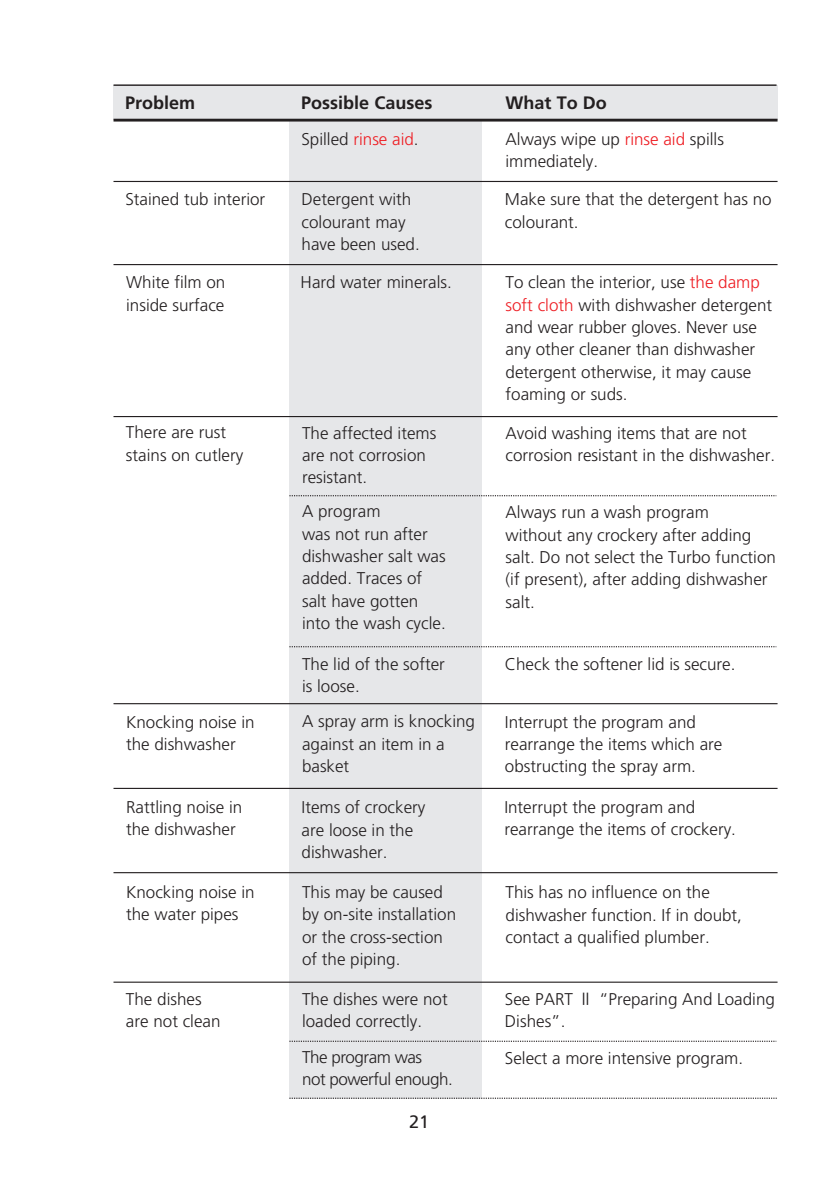
<style>
.page{position:relative;width:840px;height:1191px;background:#fff}
.page>*{position:absolute;margin:0;border:0;box-sizing:border-box;transform-origin:0 0}
.t1{font:300 18px "Frutiger CE";color:#231f20}
.t2{font:18px "Frutiger LT";color:#231f20}
.t3{font:300 17px/22.4px "Frutiger CE";color:#231f20}
.t4{font:300 17px/22.4px "Frutiger CE";letter-spacing:-.03em;color:#231f20}
.s1{color:#ee1d23}
.s2{font-family:"FZYTK GBK1 0";font-weight:400}
</style>
<div class="page">
<div style="left:113px;top:85px;width:664px;height:35px;background:#e6e7e9"></div>
<div style="left:289px;top:85px;width:192px;height:1013px;background:#e6e7e9"></div>
<hr style="left:113px;top:264px;width:664px;height:1px;background:#231f20">
<hr style="left:113px;top:416px;width:664px;height:1px;background:#231f20">
<svg style="left:289px;top:495px;width:486px;height:1px"></svg>
<svg style="left:289px;top:646px;width:486px;height:1px"></svg>
<hr style="left:113px;top:84px;width:663px;height:2px;background:#231f20">
<hr style="left:113px;top:119px;width:664px;height:3px;background:#231f20">
<hr style="left:113px;top:181px;width:664px;height:1px;background:#231f20">
<hr style="left:113px;top:703px;width:664px;height:1px;background:#231f20">
<hr style="left:113px;top:788px;width:664px;height:1px;background:#231f20">
<hr style="left:113px;top:872px;width:664px;height:1px;background:#231f20">
<hr style="left:113px;top:981px;width:664px;height:1px;background:#231f20">
<svg style="left:289px;top:1040px;width:486px;height:1px"></svg>
<svg style="left:289px;top:1097px;width:488px;height:1px"></svg>
<p class="t1" style="left:125px;top:92px;width:72px">Problem</p>
<p class="t1" style="left:301px;top:92px;width:133px">Possible Causes</p>
<p class="t1" style="left:505px;top:92px;width:103px">What To Do</p>
<p class="t3" style="left:301px;top:128px;width:119px">Spilled <span class="s1">rinse aid</span>.</p>
<p class="t3" style="left:505px;top:128px;width:220px">Always wipe up <span class="s1">rinse aid</span> spills immediately.</p>
<p class="t3" style="left:125px;top:188px;width:141px">Stained tub interior</p>
<p class="t3" style="left:301px;top:188px;width:120px">Detergent with colourant may have been used.</p>
<p class="t3" style="left:504px;top:188px;width:268px">Make sure that the detergent has no colourant.</p>
<p class="t3" style="left:126px;top:271px;width:101px">White film on inside surface</p>
<p class="t3" style="left:300px;top:271px;width:153px">Hard water minerals.</p>
<p class="t3" style="left:505px;top:271px;width:268px">To clean the interior, use <span class="s1">the damp soft cloth</span> with dishwasher detergent and wear rubber gloves. Never use any other cleaner than dishwasher detergent otherwise, it may cause foaming or suds.</p>
<p class="t3" style="left:126px;top:421px;width:119px">There are rust stains on cutlery</p>
<p class="t3" style="left:302px;top:421px;width:136px">The affected items are not corrosion resistant.</p>
<p class="t3" style="left:302px;top:500px;width:145px">A program<br>was not run after dishwasher salt was added. Traces of salt have gotten into the wash cycle.</p>
<p class="t3" style="left:505px;top:501px;width:272px">Always run a wash program<br>without any crockery after adding salt. Do not select the Turbo function (if present), after adding dishwasher salt.</p>
<p class="t3" style="left:302px;top:652px;width:144px">The lid of the softer is loose.</p>
<p class="t3" style="left:504px;top:652px;width:232px">Check the softener lid is secure.</p>
<p class="t3" style="left:505px;top:421px;width:271px">Avoid washing items that are not corrosion resistant in the dishwasher.</p>
<p class="t3" style="left:126px;top:710px;width:130px">Knocking noise in the dishwasher</p>
<p class="t3" style="left:302px;top:710px;width:174px">A spray arm is knocking against an item in a basket</p>
<p class="t3" style="left:504px;top:710px;width:219px">Interrupt the program and rearrange the items which are obstructing the spray arm.</p>
<p class="t3" style="left:126px;top:796px;width:118px">Rattling noise in the dishwasher</p>
<p class="t3" style="left:301px;top:796px;width:125px">Items of crockery are loose in the dishwasher.</p>
<p class="t3" style="left:504px;top:796px;width:233px">Interrupt the program and rearrange the items of crockery.</p>
<p class="t3" style="left:126px;top:880px;width:130px">Knocking noise in the water pipes</p>
<p class="t3" style="left:302px;top:880px;width:155px">This may be caused by on-site installation or the cross-section of the piping.</p>
<p class="t3" style="left:505px;top:881px;width:238px">This has no influence on the dishwasher function. If in doubt, contact a qualified plumber.</p>
<p class="t3" style="left:126px;top:987px;width:96px">The dishes are not clean</p>
<p class="t3" style="left:302px;top:987px;width:147px">The dishes were not loaded correctly.</p>
<p class="t3" style="left:504px;top:987px;width:271px">See PART <span class="s2">Ⅱ</span> “Preparing And Loading<br>Dishes”.</p>
<p class="t4" style="left:302px;top:1045px;width:152px">The program was<br>not powerful enough.</p>
<p class="t3" style="left:504px;top:1047px;width:240px">Select a more intensive program.</p>
<p class="t2" style="left:409px;top:1111px;width:22px">21</p>
</div>
